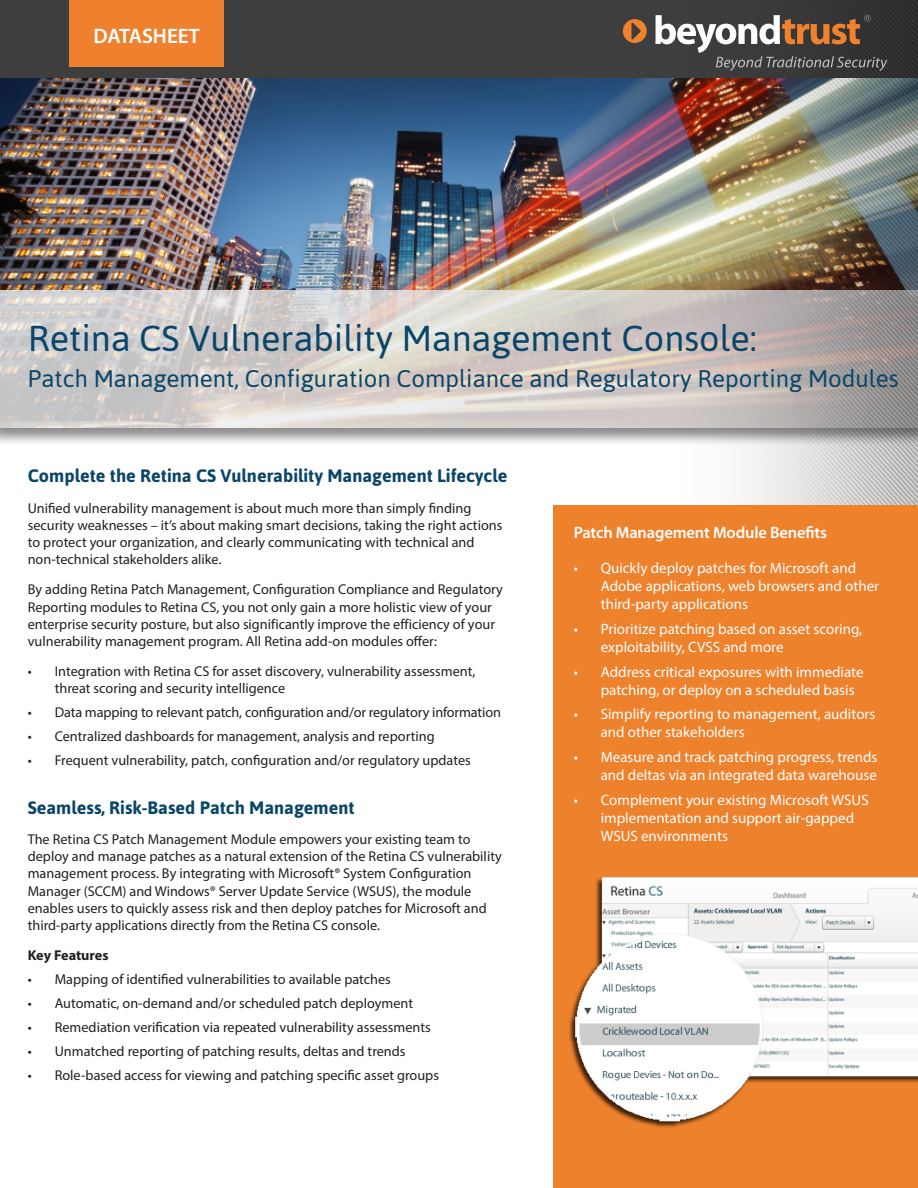
<style>
.page{position:relative;width:918px;height:1188px;background:#fff}
.page>*{position:absolute;margin:0;border:0;box-sizing:border-box;transform-origin:0 0}
.t1{font:36px "Asap";color:#0a456a}
.t2{font:24px "Asap";color:#0b4668}
.t3{font:600 21px "Myriad Pro";color:#fff}
.t4{font:700 18px "Asap";color:#0b4668}
.t5{font:600 16.5px "Myriad Pro";letter-spacing:-.01em;color:#fff}
.t6{font:15px/18px "Myriad Pro";color:#fff}
.t7{font:14.25px/17.1px "Myriad Pro";color:#231f20}
.t8{font:700 14.25px "Myriad Pro";letter-spacing:-.005em;color:#231f20}
.s1{color:#0b4668}
</style>
<div class="page">
<div style="left:0;top:0;width:918px;height:289px;background:#3e3e3f"></div>
<img style="left:0;top:79px;width:680px;height:210px">
<div style="left:0;top:289px;width:918px;height:158px;background:#231f20;opacity:.65"></div>
<svg style="left:0;top:290px;width:680px;height:137px;background:#d6d0cc"></svg>
<div style="left:70px;top:0;width:154px;height:66px;background:#ef812e"></div>
<img style="left:680px;top:0;width:238px;height:505px">
<svg style="left:623px;top:19px;width:24px;height:24px"></svg>
<svg style="left:655px;top:15px;width:232px;height:56px"></svg>
<div style="left:554px;top:505px;width:364px;height:683px;background:#ee812c"></div>
<img style="left:569px;top:877px;width:349px;height:251px">
<h3 class="t3" style="left:93px;top:23px;width:108px">DATASHEET</h3>
<p class="t1" style="left:28px;top:317px;width:731px">Retina CS Vulnerability Management Console<span class="s1">:</span></p>
<p class="t2" style="left:28px;top:364px;width:873px">Patch Management, Configuration Compliance and Regulatory Reporting Modules</p>
<p class="t4" style="left:28px;top:465px;width:481px">Complete the Retina CS Vulnerability Management Lifecycle</p>
<p class="t7" style="left:28px;top:499px;width:476px">Unified vulnerability management is about much more than simply finding security weaknesses – it’s about making smart decisions, taking the right actions to protect your organization, and clearly communicating with technical and non-technical stakeholders alike.</p>
<p class="t7" style="left:28px;top:581px;width:477px">By adding Retina Patch Management, Configuration Compliance and Regulatory Reporting modules to Retina CS, you not only gain a more holistic view of your enterprise security posture, but also significantly improve the efficiency of your vulnerability management program. All Retina add-on modules offer:</p>
<p class="t7" style="left:55px;top:663px;width:422px;text-indent:-27px">• Integration with Retina CS for asset discovery, vulnerability assessment, threat scoring and security intelligence</p>
<p class="t7" style="left:28px;top:704px;width:475px">• Data mapping to relevant patch, configuration and/or regulatory information</p>
<p class="t7" style="left:28px;top:728px;width:408px">• Centralized dashboards for management, analysis and reporting</p>
<p class="t7" style="left:28px;top:751px;width:445px">• Frequent vulnerability, patch, configuration and/or regulatory updates</p>
<p class="t4" style="left:28px;top:797px;width:328px">Seamless, Risk-Based Patch Management</p>
<p class="t7" style="left:28px;top:831px;width:476px">The Retina CS Patch Management Module empowers your existing team to deploy and manage patches as a natural extension of the Retina CS vulnerability management process. By integrating with Microsoft® System Configuration Manager (SCCM) and Windows® Server Update Service (WSUS), the module enables users to quickly assess risk and then deploy patches for Microsoft and third-party applications directly from the Retina CS console.</p>
<p class="t8" style="left:28px;top:946px;width:82px">Key Features</p>
<p class="t7" style="left:28px;top:971px;width:365px">• Mapping of identified vulnerabilities to available patches</p>
<p class="t7" style="left:28px;top:994px;width:387px">• Automatic, on-demand and/or scheduled patch deployment</p>
<p class="t7" style="left:28px;top:1018px;width:404px">• Remediation verification via repeated vulnerability assessments</p>
<p class="t7" style="left:28px;top:1042px;width:379px">• Unmatched reporting of patching results, deltas and trends</p>
<p class="t7" style="left:28px;top:1066px;width:413px">• Role-based access for viewing and patching specific asset groups</p>
<p class="t5" style="left:574px;top:522px;width:255px">Patch Management Module Benefits</p>
<p class="t6" style="left:601px;top:559px;width:280px;text-indent:-27px">• Quickly deploy patches for Microsoft and<br>Adobe applications, web browsers and other third-party applications</p>
<p class="t6" style="left:601px;top:620px;width:263px;text-indent:-27px">• Prioritize patching based on asset scoring, exploitability, CVSS and more</p>
<p class="t6" style="left:601px;top:662px;width:264px;text-indent:-27px">• Address critical exposures with immediate patching, or deploy on a scheduled basis</p>
<p class="t6" style="left:601px;top:705px;width:276px;text-indent:-27px">• Simplify reporting to management, auditors and other stakeholders</p>
<p class="t6" style="left:574px;top:748px;width:305px;text-align:right">• Measure and track patching progress, trends and deltas via an integrated data warehouse</p>
<p class="t6" style="left:601px;top:791px;width:270px;text-indent:-27px">• Complement your existing Microsoft WSUS implementation and support air-gapped<br>WSUS environments</p>
</div>
